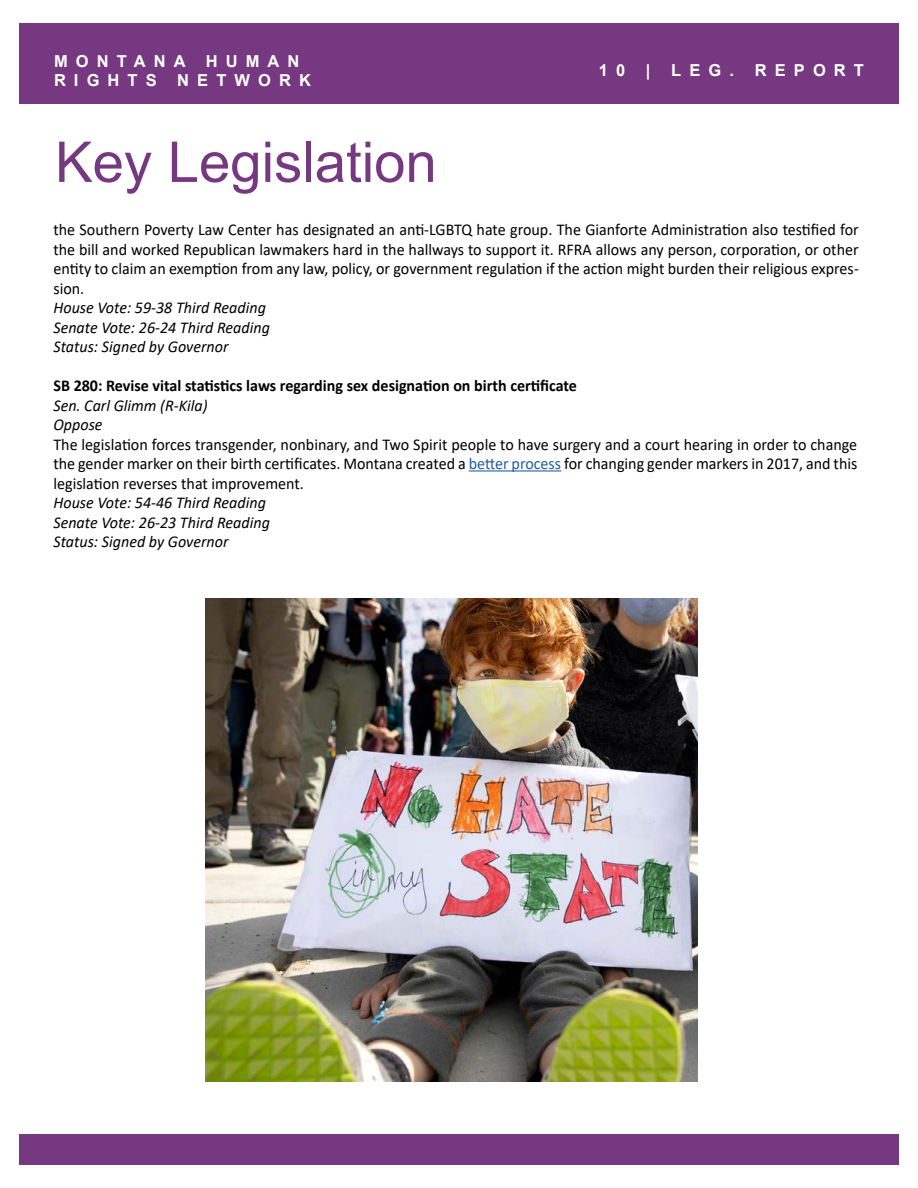
<style>
.page{position:relative;width:918px;height:1188px;background:#fff}
.page>*{position:absolute;margin:0;border:0;box-sizing:border-box;transform-origin:0 0}
.t1{font:56.25px "Arial";color:#763981}
.t2{font:16.5px/19.5px "Calibri";color:#000;text-align:justify}
.t3{font:italic 16.5px/19.5px "Calibri";color:#000}
.t4{font:700 16.5px "Calibri";color:#000}
.t5{font:700 16.5px/19.8px "Arial";letter-spacing:.49em;color:#fff}
.s1{color:#215e9e}
</style>
<div class="page">
<div style="left:19px;top:1135px;width:880px;height:30px;background:#763981"></div>
<div style="left:19px;top:23px;width:880px;height:81px;background:#763981"></div>
<hr style="left:469px;top:470px;width:92px;height:2px;background:#215e9e">
<img style="left:205px;top:598px;width:493px;height:484px">
<p class="t5" style="left:54px;top:51px;width:259px">MONTANA HUMAN<br>RIGHTS NETWORK</p>
<p class="t5" style="left:599px;top:60px;width:28px">1 0</p>
<p class="t5" style="left:646px;top:60px;width:6px">|</p>
<p class="t5" style="left:671px;top:60px;width:64px">LEG.</p>
<p class="t5" style="left:755px;top:60px;width:111px">REPORT</p>
<h1 class="t1" style="left:55px;top:123px;width:383px">Key Legislation</h1>
<p class="t2" style="left:53px;top:219px;width:807px">the Southern Poverty Law Center has designated an anti-LGBTQ hate group. The Gianforte Administration also testified for the bill and worked Republican lawmakers hard in the hallways to support it. RFRA allows any person, corporation, or other entity to claim an exemption from any law, policy, or government regulation if the action might burden their religious expres&shy;sion.</p>
<p class="t3" style="left:53px;top:297px;width:218px">House Vote: 59-38 Third Reading<br>Senate Vote: 26-24 Third Reading<br>Status: Signed by Governor</p>
<p class="t4" style="left:53px;top:374px;width:525px">SB 280: Revise vital statistics laws regarding sex designation on birth certificate</p>
<p class="t3" style="left:53px;top:395px;width:156px">Sen. Carl Glimm (R-Kila)<br>Oppose</p>
<p class="t2" style="left:53px;top:434px;width:805px">The legislation forces transgender, nonbinary, and Two Spirit people to have surgery and a court hearing in order to change the gender marker on their birth certificates. Montana created a <span class="s1">better process</span> for changing gender markers in 2017, and this legislation reverses that improvement.</p>
<p class="t3" style="left:53px;top:492px;width:218px">House Vote: 54-46 Third Reading<br>Senate Vote: 26-23 Third Reading<br>Status: Signed by Governor</p>
</div>
